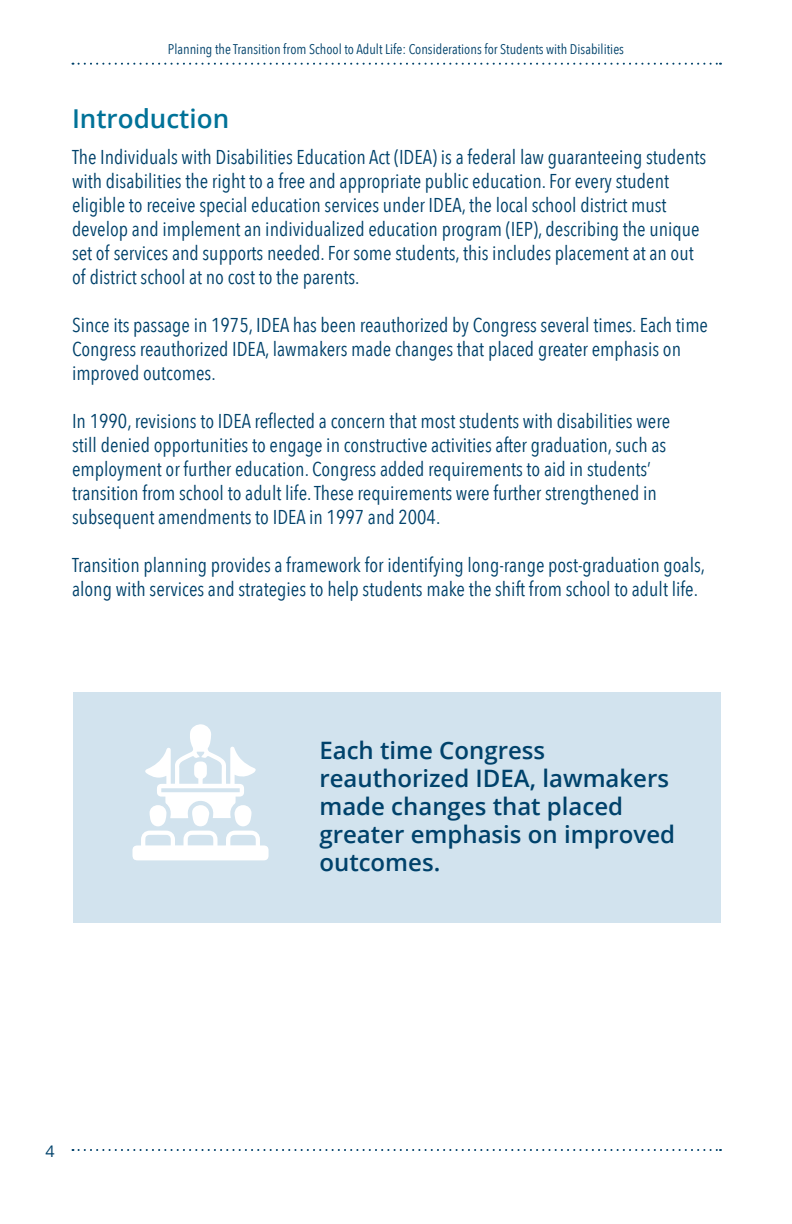
<style>
.page{position:relative;width:792px;height:1224px;background:#fff}
.page>*{position:absolute;margin:0;border:0;box-sizing:border-box;transform-origin:0 0}
.t1{font:600 26px "Open Sans";color:#007298}
.t2{font:600 24px/28px "Open Sans";color:#00426b}
.t3{font:20px/24px "Avenir Next Condensed";color:#00426b}
.t4{font:16px "Open Sans";color:#00426b}
.t5{font:14px "Avenir Next Condensed";color:#00426b}
</style>
<div class="page">
<svg style="left:72px;top:63px;width:649px;height:2px"></svg>
<svg style="left:72px;top:1149px;width:649px;height:2px"></svg>
<div style="left:73px;top:693px;width:648px;height:230px;background:#d2e3ee"></div>
<svg style="left:132px;top:724px;width:137px;height:136px"></svg>
<p class="t5" style="left:168px;top:37px;width:458px">Planning the Transition from School to Adult Life: Considerations for Students with Disabilities</p>
<p class="t1" style="left:72px;top:101px;width:159px">Introduction</p>
<p class="t3" style="left:72px;top:144px;width:636px">The Individuals with Disabilities Education Act (IDEA) is a federal law guaranteeing students with disabilities the right to a free and appropriate public education. For every student eligible to receive special education services under IDEA, the local school district must develop and implement an individualized education program (IEP), describing the unique set of services and supports needed. For some students, this includes placement at an out of district school at no cost to the parents.</p>
<p class="t3" style="left:72px;top:312px;width:638px">Since its passage in 1975, IDEA has been reauthorized by Congress several times. Each time<br>Congress reauthorized IDEA, lawmakers made changes that placed greater emphasis on improved outcomes.</p>
<p class="t3" style="left:72px;top:408px;width:600px">In 1990, revisions to IDEA reflected a concern that most students with disabilities were still denied opportunities to engage in constructive activities after graduation, such as employment or further education. Congress added requirements to aid in students’ transition from school to adult life. These requirements were further strengthened in subsequent amendments to IDEA in 1997 and 2004.</p>
<p class="t3" style="left:72px;top:552px;width:635px">Transition planning provides a framework for identifying long-range post-graduation goals, along with services and strategies to help students make the shift from school to adult life.</p>
<p class="t2" style="left:319px;top:736px;width:357px">Each time Congress reauthorized IDEA, lawmakers made changes that placed greater emphasis on improved outcomes.</p>
<p class="t4" style="left:45px;top:1140px;width:11px">4</p>
</div>
